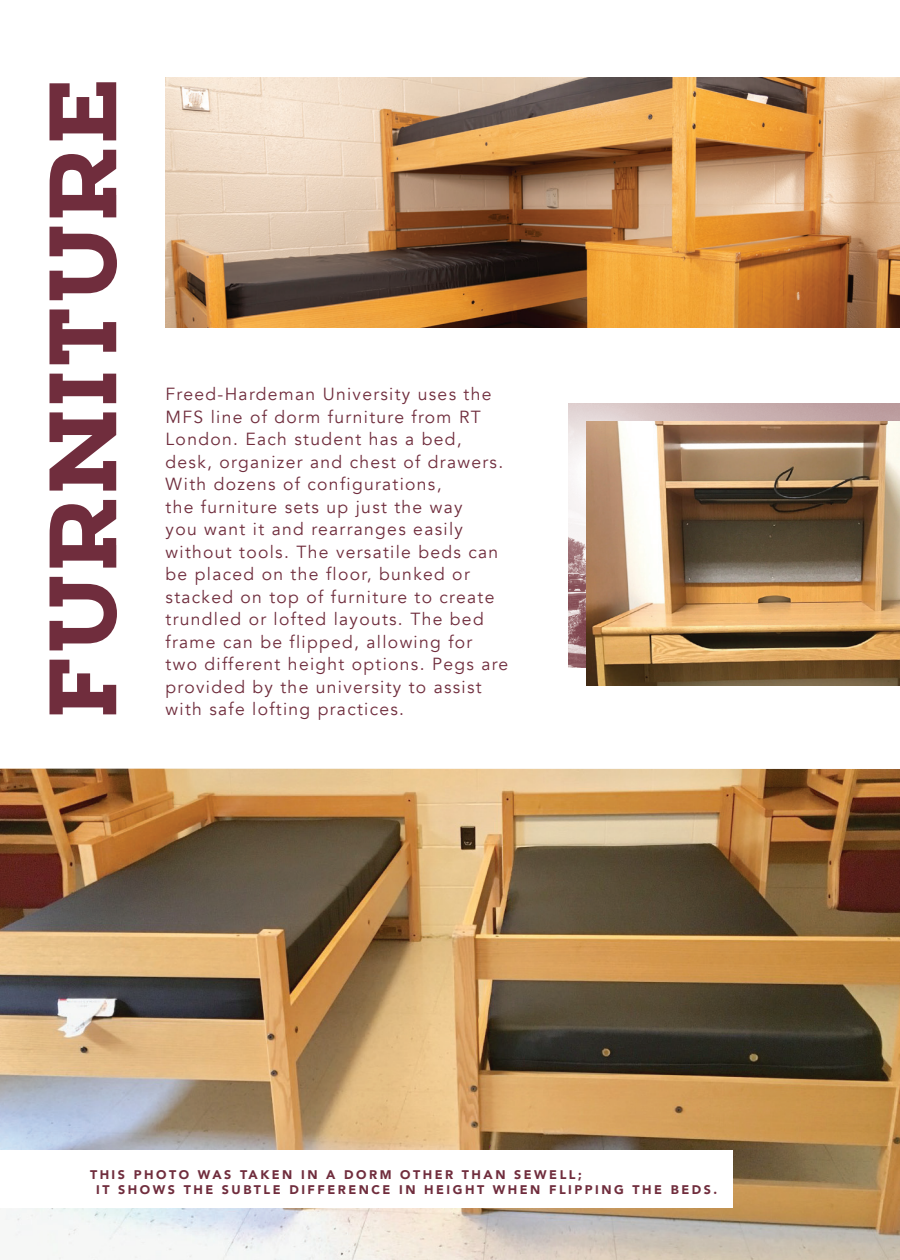
<style>
.page{position:relative;width:900px;height:1260px;background:#fff}
.page>*{position:absolute;margin:0;border:0;box-sizing:border-box;transform-origin:0 0}
.t1{font:800 95.25px "Woodman";letter-spacing:-.005em;color:#702d3d}
.t2{font:17.5px/22.5px "Avenir";letter-spacing:.075em;color:#702d3d}
.t3{font:900 12.5px/15px "Avenir";letter-spacing:.2em;color:#702d3d}
</style>
<div class="page">
<img style="left:0;top:769px;width:900px;height:491px">
<div style="left:0;top:1150px;width:733px;height:58px;background:#fff"></div>
<img style="left:166px;top:78px;width:734px;height:249px">
<img style="left:568px;top:404px;width:332px;height:263px">
<img style="left:587px;top:422px;width:313px;height:263px">
<h1 class="t1" style="left:19px;top:719px;width:643px;rotate:-90deg">FURNITURE</h1>
<p class="t2" style="left:166px;top:383px;width:344px">Freed-Hardeman University uses the MFS line of dorm furniture from RT London. Each student has a bed, desk, organizer and chest of drawers.<br>With dozens of configurations,<br>the furniture sets up just the way<br>you want it and rearranges easily without tools. The versatile beds can be placed on the floor, bunked or stacked on top of furniture to create trundled or lofted layouts. The bed frame can be flipped, allowing for<br>two different height options. Pegs are provided by the university to assist</p>
<p class="t2" style="left:166px;top:698px;width:240px">with safe lofting practices.</p>
<p class="t3" style="left:96px;top:1166px;width:622px;text-indent:-6px">THIS PHOTO WAS TAKEN IN A DORM OTHER THAN SEWELL;<br>IT SHOWS THE SUBTLE DIFFERENCE IN HEIGHT WHEN FLIPPING THE BEDS.</p>
</div>
